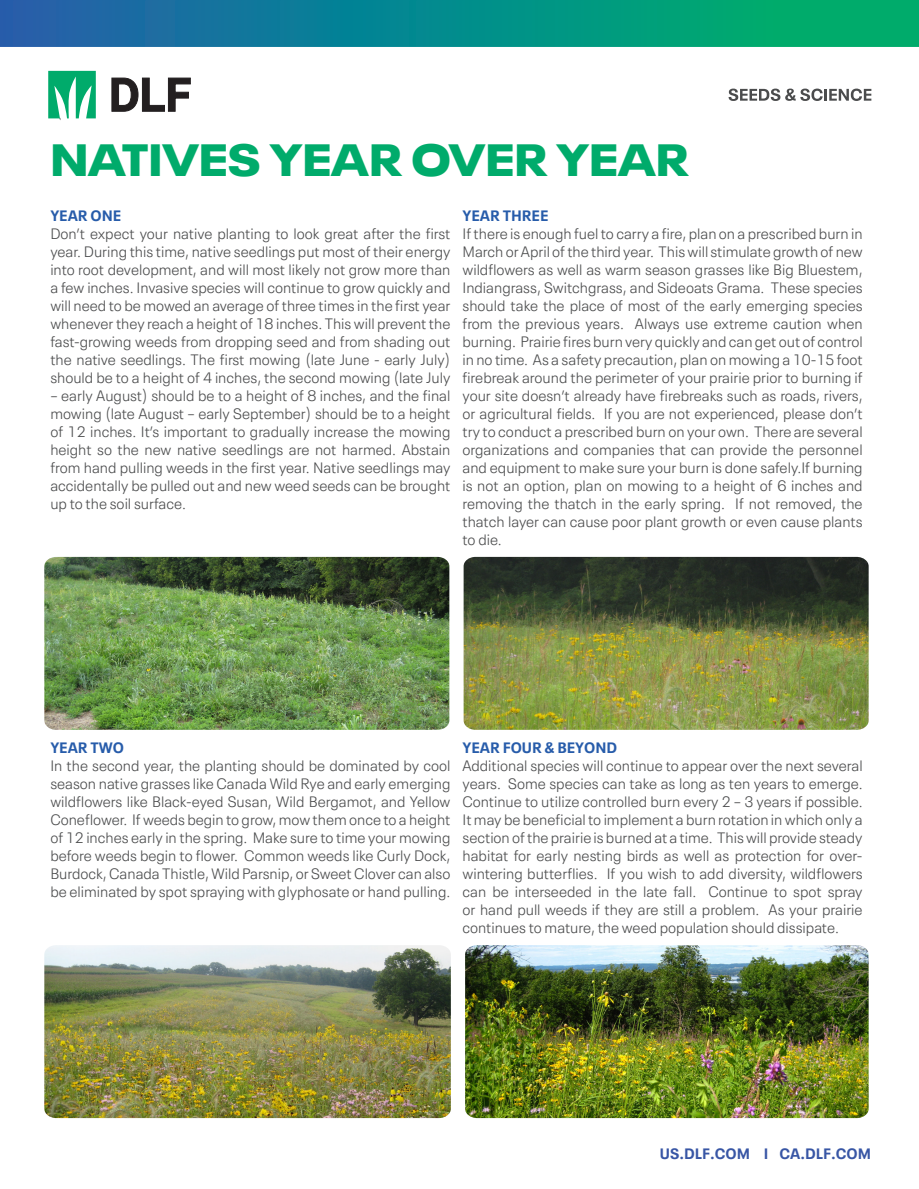
<style>
.page{position:relative;width:919px;height:1189px;background:#fff}
.page>*{position:absolute;margin:0;border:0;box-sizing:border-box;transform-origin:0 0}
.NEUE_PLAK_EXT_BLK_37_30_GRN{font:900 expanded 45px "Neue Plak";color:#00ab6b}
.NEUE_PLAK_TXT_LT_10_14_DRK_GRY{font:300 15px/18px "Neue Plak Text";color:#4b4c4d;text-align:justify}
.NEUE_PLAK_TXT_LT_10_14_DRK_GRY-2{font:700 15px "Neue Plak Text";color:#275caa}
.NEUE_PLAK_TXT_LT_10_14_DRK_GRY-3{font:700 15px "Neue Plak Text";color:#3856a5}
</style>
<div class="page">
<svg style="left:1px;top:0;width:916px;height:1px"></svg>
<div style="left:0;top:1px;width:918px;height:46px;background:linear-gradient(to right,#1d60ae,#00b666)"></div>
<hr style="left:0;top:0;width:1px;height:47px;background:#275caa">
<hr style="left:918px;top:0;width:1px;height:48px;background:#00ab6b">
<svg style="left:728px;top:89px;width:143px;height:12px"></svg>
<svg style="left:112px;top:78px;width:78px;height:33px"></svg>
<svg style="left:48px;top:71px;width:48px;height:48px"></svg>
<img style="left:44px;top:556px;width:405px;height:173px">
<img style="left:463px;top:556px;width:405px;height:173px">
<img style="left:44px;top:945px;width:406px;height:172px">
<img style="left:465px;top:945px;width:403px;height:172px">
<p class="NEUE_PLAK_EXT_BLK_37_30_GRN" style="left:50px;top:123px;width:640px">NATIVES YEAR OVER YEAR</p>
<p class="NEUE_PLAK_TXT_LT_10_14_DRK_GRY-2" style="left:50px;top:203px;width:72px">YEAR ONE</p>
<p class="NEUE_PLAK_TXT_LT_10_14_DRK_GRY-2" style="left:462px;top:203px;width:87px">YEAR THREE</p>
<p class="NEUE_PLAK_TXT_LT_10_14_DRK_GRY" style="left:50px;top:223px;width:401px">Don’t expect your native planting to look great after the first year. During this time, native seedlings put most of their energy into root development, and will most likely not grow more than a few inches. Invasive species will continue to grow quickly and will need to be mowed an average of three times in the first year whenever they reach a height of 18 inches. This will prevent the fast-growing weeds from dropping seed and from shading out the native seedlings. The first mowing (late June - early July) should be to a height of 4 inches, the second mowing (late July</p>
<p class="NEUE_PLAK_TXT_LT_10_14_DRK_GRY" style="left:50px;top:385px;width:401px">– early August) should be to a height of 8 inches, and the final mowing (late August – early September) should be to a height of 12 inches. It’s important to gradually increase the mowing height so the new native seedlings are not harmed. Abstain from hand pulling weeds in the first year. Native seedlings may accidentally be pulled out and new weed seeds can be brought up to the soil surface.</p>
<p class="NEUE_PLAK_TXT_LT_10_14_DRK_GRY" style="left:462px;top:223px;width:401px">If there is enough fuel to carry a fire, plan on a prescribed burn in March or April of the third year. This will stimulate growth of new wildflowers as well as warm season grasses like Big Bluestem, Indiangrass, Switchgrass, and Sideoats Grama. These species should take the place of most of the early emerging species from the previous years. Always use extreme caution when burning. Prairie fires burn very quickly and can get out of control in no time. As a safety precaution, plan on mowing a 10-15 foot firebreak around the perimeter of your prairie prior to burning if your site doesn’t already have firebreaks such as roads, rivers, or agricultural fields. If you are not experienced, please don’t try to conduct a prescribed burn on your own. There are several organizations and companies that can provide the personnel and equipment to make sure your burn is done safely.If burning is not an option, plan on mowing to a height of 6 inches and removing the thatch in the early spring. If not removed, the thatch layer can cause poor plant growth or even cause plants to die.</p>
<p class="NEUE_PLAK_TXT_LT_10_14_DRK_GRY-2" style="left:50px;top:735px;width:75px">YEAR TWO</p>
<p class="NEUE_PLAK_TXT_LT_10_14_DRK_GRY-2" style="left:462px;top:735px;width:156px">YEAR FOUR &amp; BEYOND</p>
<p class="NEUE_PLAK_TXT_LT_10_14_DRK_GRY" style="left:50px;top:755px;width:401px">In the second year, the planting should be dominated by cool season native grasses like Canada Wild Rye and early emerging wildflowers like Black-eyed Susan, Wild Bergamot, and Yellow Coneflower. If weeds begin to grow, mow them once to a height of 12 inches early in the spring. Make sure to time your mowing before weeds begin to flower. Common weeds like Curly Dock, Burdock, Canada Thistle, Wild Parsnip, or Sweet Clover can also be eliminated by spot spraying with glyphosate or hand pulling.</p>
<p class="NEUE_PLAK_TXT_LT_10_14_DRK_GRY" style="left:462px;top:755px;width:401px">Additional species will continue to appear over the next several years. Some species can take as long as ten years to emerge.<br>Continue to utilize controlled burn every 2 – 3 years if possible.<br>It may be beneficial to implement a burn rotation in which only a section of the prairie is burned at a time. This will provide steady habitat for early nesting birds as well as protection for over&shy;wintering butterflies. If you wish to add diversity, wildflowers can be interseeded in the late fall. Continue to spot spray or hand pull weeds if they are still a problem. As your prairie continues to mature, the weed population should dissipate.</p>
<p class="NEUE_PLAK_TXT_LT_10_14_DRK_GRY-3" style="left:659px;top:1140px;width:213px">US.DLF.COM I CA.DLF.COM</p>
</div>
